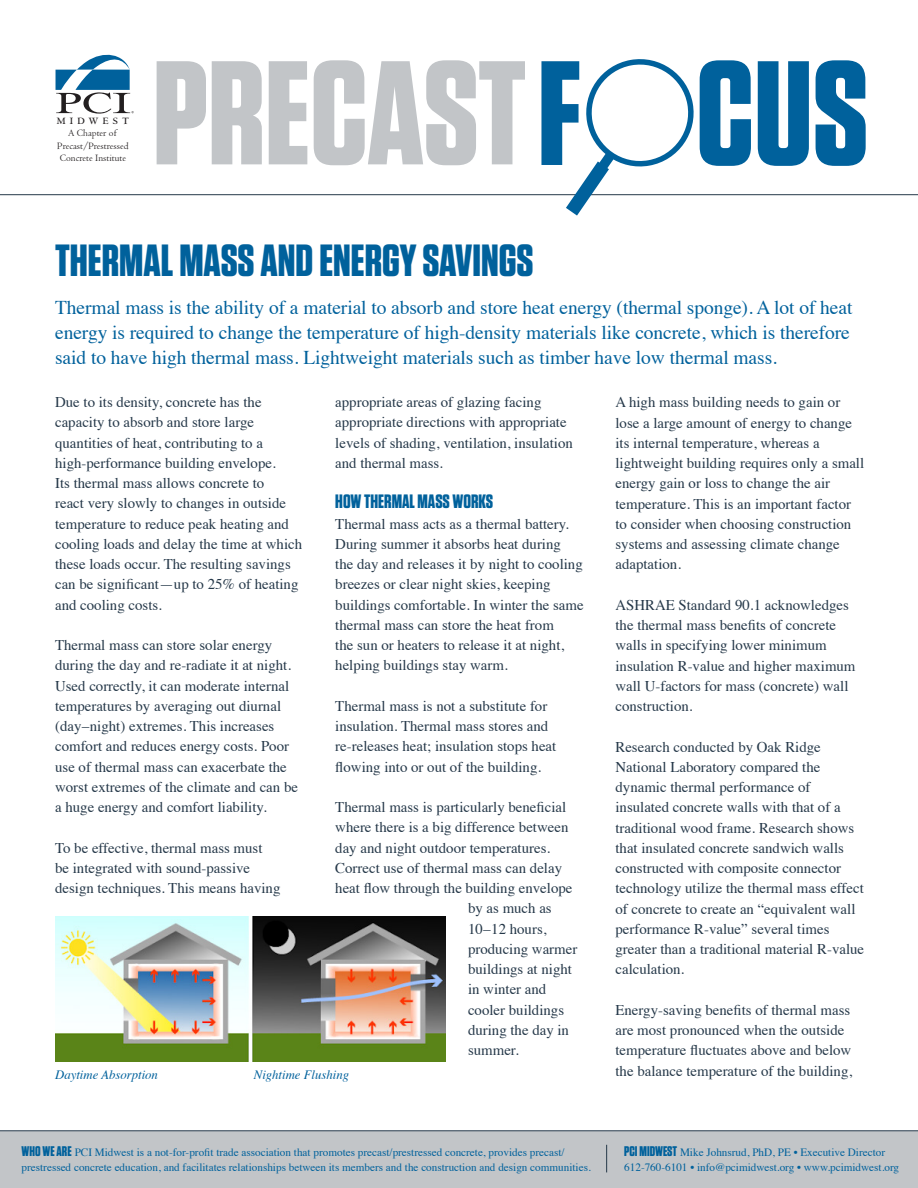
<style>
.page{position:relative;width:918px;height:1188px;background:#fff}
.page>*{position:absolute;margin:0;border:0;box-sizing:border-box;transform-origin:0 0}
.t1{font:700 147.3px "Tungsten";letter-spacing:-.005em;color:#c2c5c8}
.t2{font:700 45px "Tungsten";color:#00619c}
.t3{font:19.5px/24.8px "Times";letter-spacing:-.005em;color:#00619c}
.t4{font:700 19.35px "Tungsten";color:#00619c}
.t5{font:14.85px/20.2px "Times";color:#253849}
.t6{font:italic 12.75px "Times";color:#00619c}
.t7{font:11.25px/14.9px "Times";color:#00619c}
.t8{font:10.05px/12.1px "Centaur";color:#231f20;text-align:center}
.t9{font:700 10.05px "Centaur";letter-spacing:.425em;color:#231f20}
.s1{font-family:"Tungsten";font-weight:700;font-size:13.95px}
</style>
<div class="page">
<div style="left:0;top:1131px;width:918px;height:57px;background:#c2c5c8"></div>
<svg style="left:56px;top:54px;width:78px;height:60px"></svg>
<hr style="left:0;top:194px;width:918px;height:1px;background:#253849">
<hr style="left:0;top:1130px;width:918px;height:1px;background:#253849">
<svg style="left:758px;top:61px;width:51px;height:105px"></svg>
<svg style="left:816px;top:60px;width:50px;height:106px"></svg>
<svg style="left:541px;top:59px;width:210px;height:157px"></svg>
<svg style="left:606px;top:1145px;width:1px;height:27px"></svg>
<img style="left:55px;top:916px;width:391px;height:145px">
<p class="t9" style="left:57px;top:116px;width:74px">MIDWEST</p>
<p class="t8" style="left:57px;top:128px;width:73px">A Chapter of<br>Precast/Prestressed<br>Concrete Institute</p>
<h1 class="t1" style="left:153px;top:34px;width:375px">PRECAST</h1>
<h2 class="t2" style="left:55px;top:236px;width:480px">THERMAL MASS AND ENERGY SAVINGS</h2>
<p class="t3" style="left:55px;top:294px;width:799px">Thermal mass is the ability of a material to absorb and store heat energy (thermal sponge). A lot of heat energy is required to change the temperature of high-density materials like concrete, which is therefore said to have high thermal mass. Lightweight materials such as timber have low thermal mass.</p>
<p class="t5" style="left:55px;top:391px;width:249px">Due to its density, concrete has the capacity to absorb and store large quantities of heat, contributing to a high-performance building envelope.<br>Its thermal mass allows concrete to<br>react very slowly to changes in outside temperature to reduce peak heating and cooling loads and delay the time at which these loads occur. The resulting savings can be significant—up to 25% of heating and cooling costs.</p>
<p class="t5" style="left:55px;top:634px;width:244px">Thermal mass can store solar energy during the day and re-radiate it at night.<br>Used correctly, it can moderate internal temperatures by averaging out diurnal (day−night) extremes. This increases comfort and reduces energy costs. Poor use of thermal mass can exacerbate the worst extremes of the climate and can be a huge energy and comfort liability.</p>
<p class="t5" style="left:55px;top:836px;width:227px">To be effective, thermal mass must<br>be integrated with sound-passive design techniques. This means having</p>
<p class="t5" style="left:335px;top:391px;width:239px">appropriate areas of glazing facing appropriate directions with appropriate levels of shading, ventilation, insulation and thermal mass.</p>
<h3 class="t4" style="left:335px;top:491px;width:159px">HOW THERMAL MASS WORKS</h3>
<p class="t5" style="left:335px;top:512px;width:250px">Thermal mass acts as a thermal battery.<br>During summer it absorbs heat during<br>the day and releases it by night to cooling breezes or clear night skies, keeping buildings comfortable. In winter the same thermal mass can store the heat from<br>the sun or heaters to release it at night, helping buildings stay warm.</p>
<p class="t5" style="left:335px;top:695px;width:223px">Thermal mass is not a substitute for insulation. Thermal mass stores and re-releases heat; insulation stops heat flowing into or out of the building.</p>
<p class="t5" style="left:335px;top:796px;width:232px">Thermal mass is particularly beneficial</p>
<p class="t5" style="left:335px;top:816px;width:235px">where there is a big difference between</p>
<p class="t5" style="left:335px;top:836px;width:216px">day and night outdoor temperatures.</p>
<p class="t5" style="left:335px;top:857px;width:228px">Correct use of thermal mass can delay</p>
<p class="t5" style="left:335px;top:877px;width:239px">heat flow through the building envelope</p>
<p class="t5" style="left:468px;top:897px;width:85px">by as much as</p>
<p class="t5" style="left:468px;top:917px;width:80px">10−12 hours,</p>
<p class="t5" style="left:468px;top:938px;width:111px">producing warmer</p>
<p class="t5" style="left:468px;top:958px;width:105px">buildings at night</p>
<p class="t5" style="left:468px;top:978px;width:80px">in winter and</p>
<p class="t5" style="left:468px;top:998px;width:98px">cooler buildings</p>
<p class="t5" style="left:468px;top:1019px;width:103px">during the day in</p>
<p class="t5" style="left:468px;top:1039px;width:52px">summer.</p>
<p class="t6" style="left:55px;top:1063px;width:104px">Daytime Absorption</p>
<p class="t6" style="left:254px;top:1063px;width:97px">Nightime Flushing</p>
<p class="t5" style="left:615px;top:391px;width:250px">A high mass building needs to gain or lose a large amount of energy to change its internal temperature, whereas a lightweight building requires only a small energy gain or loss to change the air temperature. This is an important factor to consider when choosing construction systems and assessing climate change adaptation.</p>
<p class="t5" style="left:615px;top:593px;width:242px">ASHRAE Standard 90.1 acknowledges the thermal mass benefits of concrete walls in specifying lower minimum insulation R-value and higher maximum wall U-factors for mass (concrete) wall construction.</p>
<p class="t5" style="left:615px;top:735px;width:250px">Research conducted by Oak Ridge National Laboratory compared the dynamic thermal performance of insulated concrete walls with that of a traditional wood frame. Research shows that insulated concrete sandwich walls constructed with composite connector technology utilize the thermal mass effect of concrete to create an “equivalent wall performance R-value” several times greater than a traditional material R-value calculation.</p>
<p class="t5" style="left:615px;top:998px;width:238px">Energy-saving benefits of thermal mass are most pronounced when the outside temperature fluctuates above and below the balance temperature of the building,</p>
<p class="t7" style="left:22px;top:1144px;width:571px"><span class="s1">WHO WE ARE</span> PCI Midwest is a not-for-profit trade association that promotes precast/prestressed concrete, provides precast/ prestressed concrete education, and facilitates relationships between its members and the construction and design communities.</p>
<p class="t7" style="left:624px;top:1144px;width:276px"><span class="s1">PCI MIDWEST</span> Mike Johnsrud, PhD, PE • Executive Director<br>612-760-6101 • info@pcimidwest.org • www.pcimidwest.org</p>
</div>
